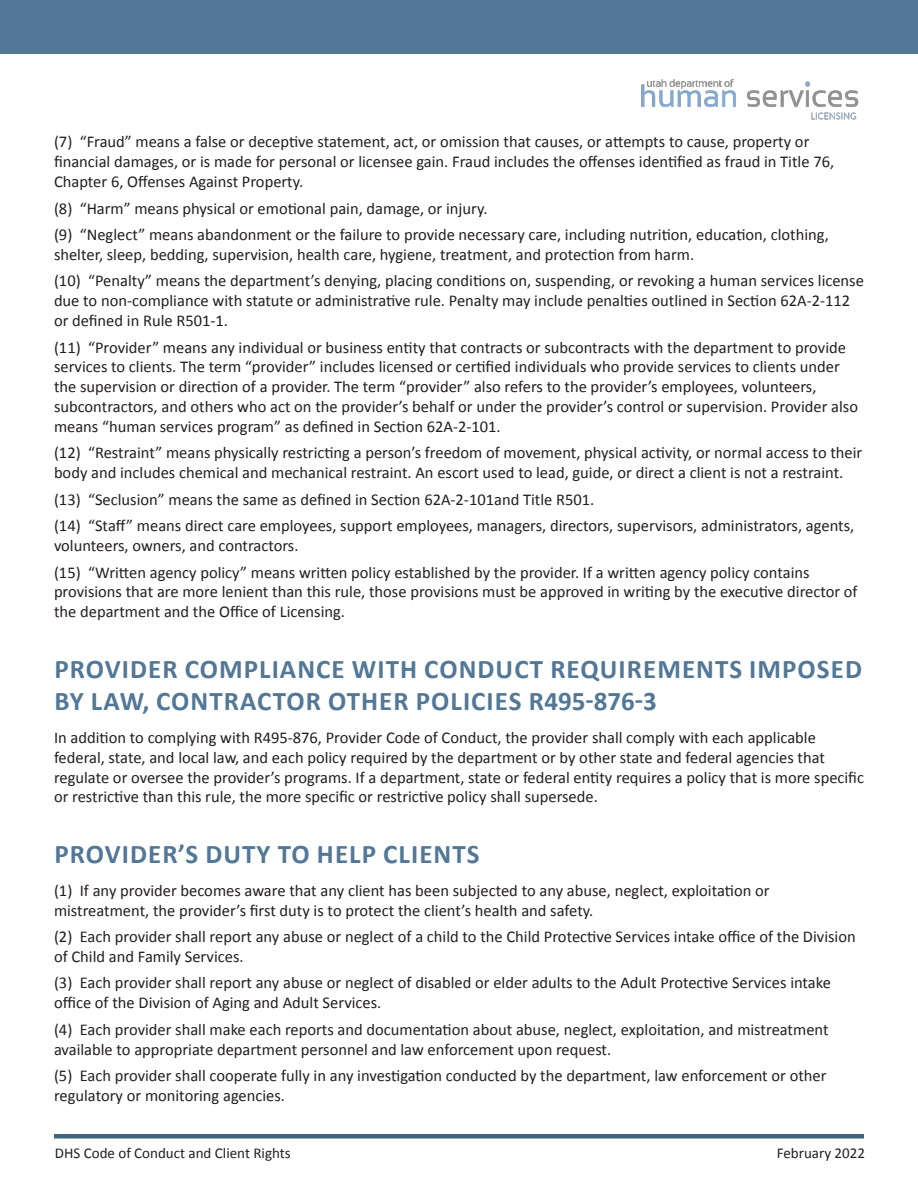
<style>
.page{position:relative;width:918px;height:1188px;background:#fff}
.page>*{position:absolute;margin:0;border:0;box-sizing:border-box;transform-origin:0 0}
.t1{font:700 27px/32.4px "Calibri";letter-spacing:.04em;color:#527797}
.t2{font:16.5px/19.8px "Calibri";color:#231f20}
.t3{font:15px "Calibri";color:#231f20}
</style>
<div class="page">
<hr style="left:54px;top:1134px;width:810px;height:4px;background:#3f627d">
<img style="left:642px;top:79px;width:217px;height:41px">
<div style="left:0;top:0;width:918px;height:54px;background:#527797"></div>
<p class="t2" style="left:54px;top:132px;width:782px">(7) “Fraud” means a false or deceptive statement, act, or omission that causes, or attempts to cause, property or financial damages, or is made for personal or licensee gain. Fraud includes the offenses identified as fraud in Title 76,<br>Chapter 6, Offenses Against Property.</p>
<p class="t2" style="left:54px;top:198px;width:435px">(8) “Harm” means physical or emotional pain, damage, or injury.</p>
<p class="t2" style="left:54px;top:224px;width:776px">(9) “Neglect” means abandonment or the failure to provide necessary care, including nutrition, education, clothing, shelter, sleep, bedding, supervision, health care, hygiene, treatment, and protection from harm.</p>
<p class="t2" style="left:54px;top:271px;width:811px">(10) “Penalty” means the department’s denying, placing conditions on, suspending, or revoking a human services license due to non-compliance with statute or administrative rule. Penalty may include penalties outlined in Section 62A-2-112 or defined in Rule R501-1.</p>
<p class="t2" style="left:54px;top:337px;width:806px">(11) “Provider” means any individual or business entity that contracts or subcontracts with the department to provide services to clients. The term “provider” includes licensed or certified individuals who provide services to clients under the supervision or direction of a provider. The term “provider” also refers to the provider’s employees, volunteers, subcontractors, and others who act on the provider’s behalf or under the provider’s control or supervision. Provider also means “human services program” as defined in Section 62A-2-101.</p>
<p class="t2" style="left:54px;top:443px;width:810px">(12) “Restraint” means physically restricting a person’s freedom of movement, physical activity, or normal access to their body and includes chemical and mechanical restraint. An escort used to lead, guide, or direct a client is not a restraint.</p>
<p class="t2" style="left:54px;top:489px;width:542px">(13) “Seclusion” means the same as defined in Section 62A-2-101and Title R501.</p>
<p class="t2" style="left:54px;top:515px;width:802px">(14) “Staff” means direct care employees, support employees, managers, directors, supervisors, administrators, agents, volunteers, owners, and contractors.</p>
<p class="t2" style="left:54px;top:562px;width:805px">(15) “Written agency policy” means written policy established by the provider. If a written agency policy contains provisions that are more lenient than this rule, those provisions must be approved in writing by the executive director of the department and the Office of Licensing.</p>
<p class="t1" style="left:55px;top:652px;width:809px">PROVIDER COMPLIANCE WITH CONDUCT REQUIREMENTS IMPOSED<br>BY LAW, CONTRACTOR OTHER POLICIES R495-876-3</p>
<p class="t2" style="left:54px;top:727px;width:812px">In addition to complying with R495-876, Provider Code of Conduct, the provider shall comply with each applicable federal, state, and local law, and each policy required by the department or by other state and federal agencies that regulate or oversee the provider’s programs. If a department, state or federal entity requires a policy that is more specific or restrictive than this rule, the more specific or restrictive policy shall supersede.</p>
<p class="t1" style="left:55px;top:837px;width:426px">PROVIDER’S DUTY TO HELP CLIENTS</p>
<p class="t2" style="left:54px;top:880px;width:717px">(1) If any provider becomes aware that any client has been subjected to any abuse, neglect, exploitation or mistreatment, the provider’s first duty is to protect the client’s health and safety.</p>
<p class="t2" style="left:54px;top:926px;width:803px">(2) Each provider shall report any abuse or neglect of a child to the Child Protective Services intake office of the Division of Child and Family Services.</p>
<p class="t2" style="left:54px;top:973px;width:779px">(3) Each provider shall report any abuse or neglect of disabled or elder adults to the Adult Protective Services intake office of the Division of Aging and Adult Services.</p>
<p class="t2" style="left:54px;top:1019px;width:776px">(4) Each provider shall make each reports and documentation about abuse, neglect, exploitation, and mistreatment available to appropriate department personnel and law enforcement upon request.</p>
<p class="t2" style="left:54px;top:1065px;width:774px">(5) Each provider shall cooperate fully in any investigation conducted by the department, law enforcement or other regulatory or monitoring agencies.</p>
<p class="t3" style="left:55px;top:1142px;width:237px">DHS Code of Conduct and Client Rights</p>
<p class="t3" style="left:777px;top:1142px;width:90px">February 2022</p>
</div>
